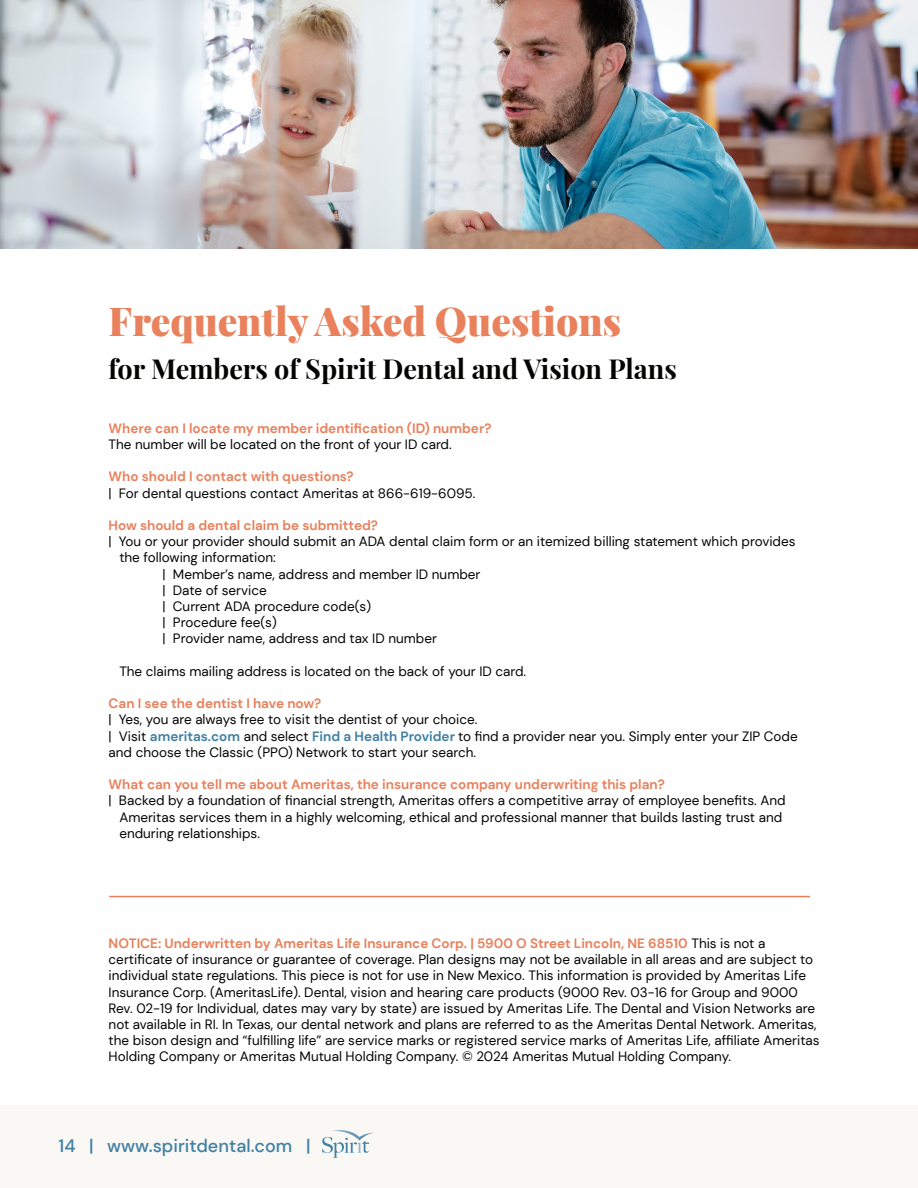
<style>
.page{position:relative;width:918px;height:1188px;background:#fff}
.page>*{position:absolute;margin:0;border:0;box-sizing:border-box;transform-origin:0 0}
.t1{font:900 39px "Playfair Display";color:#e9815c}
.t2{font:700 27px "Playfair Display";color:#040503}
.t3{font:500 18px "DM Sans";color:#4281a4}
.t4{font:13.5px/16.2px "DM Sans";color:#040503}
.t5{font:700 13.5px "DM Sans";color:#e9815c}
.s1{font-weight:700;color:#4281a4}
.s2{font-weight:700;color:#e9815c}
</style>
<div class="page">
<img style="left:0;top:0;width:917px;height:248px">
<hr style="left:109px;top:896px;width:701px;height:1px;background:#e9815c">
<img style="left:917px;top:0;width:1px;height:249px">
<div style="left:0;top:1105px;width:918px;height:83px;background:#faf8f5"></div>
<svg style="left:322px;top:1130px;width:52px;height:28px"></svg>
<div style="left:341px;top:1154px;width:58px;height:13px;background:#faf8f5"></div>
<p class="t1" style="left:109px;top:291px;width:514px">Frequently Asked Questions</p>
<p class="t2" style="left:109px;top:348px;width:570px">for Members of Spirit Dental and Vision Plans</p>
<p class="t5" style="left:109px;top:420px;width:384px">Where can I locate my member identification (ID) number?</p>
<p class="t4" style="left:109px;top:436px;width:345px">The number will be located on the front of your ID card.</p>
<p class="t5" style="left:109px;top:468px;width:247px">Who should I contact with questions?</p>
<p class="t4" style="left:109px;top:485px;width:368px">| For dental questions contact Ameritas at 866-619-6095.</p>
<p class="t5" style="left:109px;top:517px;width:271px">How should a dental claim be submitted?</p>
<p class="t4" style="left:109px;top:533px;width:688px">| You or your provider should submit an ADA dental claim form or an itemized billing statement which provides</p>
<p class="t4" style="left:119px;top:550px;width:158px">the following information:</p>
<p class="t4" style="left:163px;top:566px;width:319px">| Member’s name, address and member ID number</p>
<p class="t4" style="left:163px;top:582px;width:106px">| Date of service</p>
<p class="t4" style="left:163px;top:598px;width:210px">| Current ADA procedure code(s)</p>
<p class="t4" style="left:163px;top:614px;width:116px">| Procedure fee(s)</p>
<p class="t4" style="left:163px;top:631px;width:276px">| Provider name, address and tax ID number</p>
<p class="t4" style="left:119px;top:663px;width:408px">The claims mailing address is located on the back of your ID card.</p>
<p class="t5" style="left:109px;top:695px;width:214px">Can I see the dentist I have now?</p>
<p class="t4" style="left:109px;top:712px;width:370px">| Yes, you are always free to visit the dentist of your choice.</p>
<p class="t4" style="left:109px;top:728px;width:691px">| Visit <span class="s1">ameritas.com</span> and select <span class="s1">Find a Health Provider</span> to find a provider near you. Simply enter your ZIP Code and choose the Classic (PPO) Network to start your search.</p>
<p class="t5" style="left:109px;top:776px;width:558px">What can you tell me about Ameritas, the insurance company underwriting this plan?</p>
<p class="t4" style="left:119px;top:793px;width:668px;text-indent:-11px">| Backed by a foundation of financial strength, Ameritas offers a competitive array of employee benefits. And<br>Ameritas services them in a highly welcoming, ethical and professional manner that builds lasting trust and enduring relationships.</p>
<p class="t4" style="left:109px;top:935px;width:712px"><span class="s2">NOTICE: Underwritten by Ameritas Life Insurance Corp. | 5900 O Street Lincoln, NE 68510</span> This is not a certificate of insurance or guarantee of coverage. Plan designs may not be available in all areas and are subject to individual state regulations. This piece is not for use in New Mexico. This information is provided by Ameritas Life Insurance Corp. (AmeritasLife). Dental, vision and hearing care products (9000 Rev. 03-16 for Group and 9000<br>Rev. 02-19 for Individual, dates may vary by state) are issued by Ameritas Life. The Dental and Vision Networks are not available in RI. In Texas, our dental network and plans are referred to as the Ameritas Dental Network. Ameritas, the bison design and “fulfilling life” are service marks or registered service marks of Ameritas Life, affiliate Ameritas Holding Company or Ameritas Mutual Holding Company. © 2024 Ameritas Mutual Holding Company.</p>
<h3 class="t3" style="left:59px;top:1134px;width:253px">14 | www.spiritdental.com |</h3>
</div>
